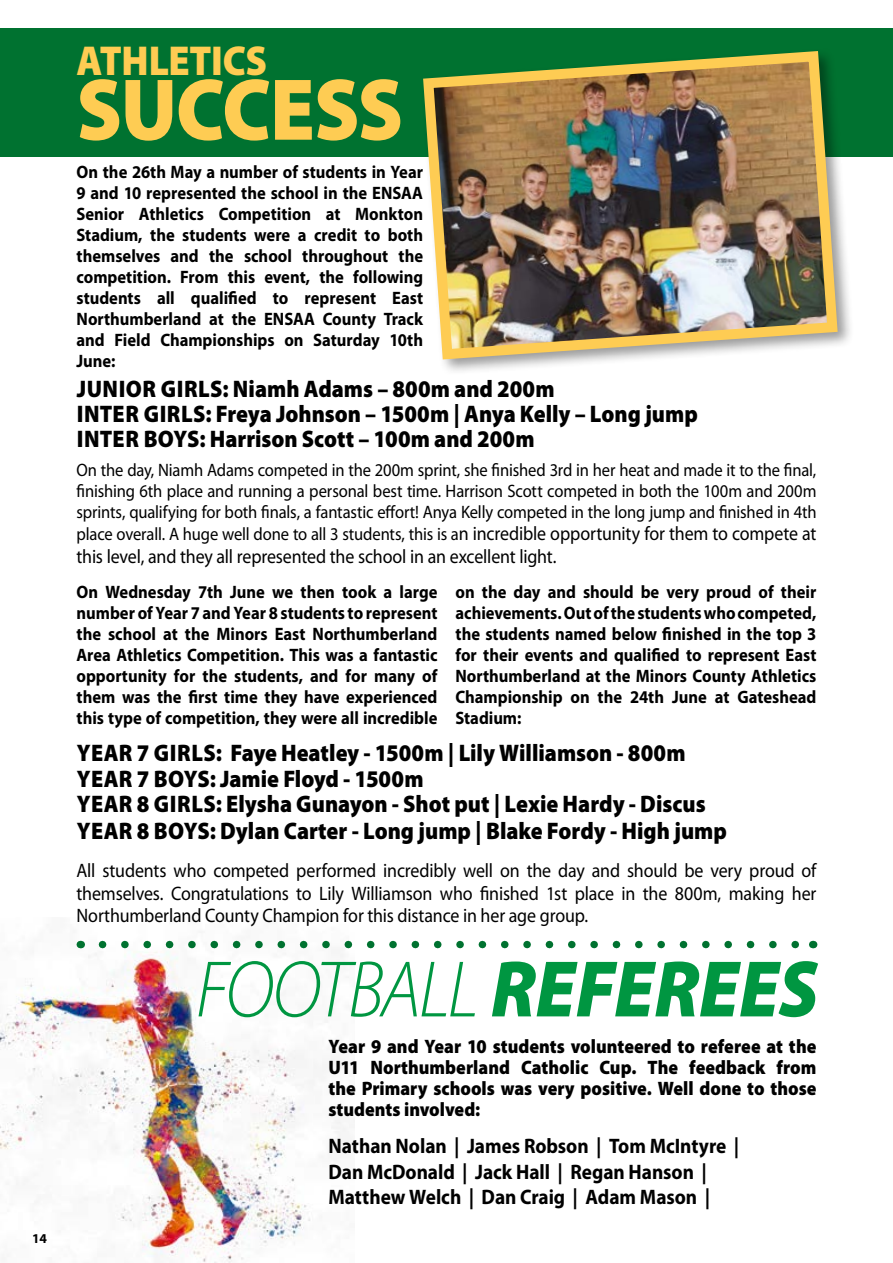
<style>
.page{position:relative;width:893px;height:1263px;background:#fff}
.page>*{position:absolute;margin:0;border:0;box-sizing:border-box;transform-origin:0 0}
.TOC_entries{font:900 88.5px "Myriad Pro";letter-spacing:-.02em;color:#fecc53;scale:.92 1}
.TOC_entries-2{font:italic 300 80.85px "Myriad Pro";letter-spacing:-.03em;color:#009641;scale:.92 1}
.TOC_entries-3{font:900 42px "Myriad Pro";letter-spacing:-.01em;color:#fecc53;scale:.92 1}
.TOC_entries-4{font:900 24px "Myriad Pro";color:#000;scale:.92 1}
.TOC_entries-5{font:700 21px "Myriad Pro";color:#000;scale:.92 1}
.TOC_entries-6{font:19.5px/22.5px "Myriad Pro";letter-spacing:-.01em;color:#000;text-align:justify;scale:.92 1}
.TOC_entries-7{font:900 19.5px/21px "Myriad Pro";color:#000;text-align:justify;scale:.92 1}
.TOC_entries-8{font:700 18px/21px "Myriad Pro";color:#000;text-align:justify;scale:.92 1}
.TOC_entries-9{font:18px/21.5px "Myriad Pro";letter-spacing:-.01em;color:#000;text-align:justify;scale:.92 1}
.t1{font:700 13.5px "Myriad Pro";color:#000}
.s1{font-size:19.5px}
.s2{font-weight:900}
</style>
<div class="page">
<img style="left:0;top:940px;width:350px;height:323px">
<svg style="left:102px;top:941px;width:697px;height:7px"></svg>
<div style="left:0;top:28px;width:893px;height:129px;background:#007230"></div>
<div style="left:419px;top:48px;width:436px;height:328px;background:#000;opacity:.4"></div>
<img style="left:419px;top:48px;width:424px;height:317px">
<p class="t1" style="left:32px;top:1229px;width:16px">14</p>
<p class="TOC_entries-3" style="left:77px;top:37px;width:209px">ATHLETICS</p>
<p class="TOC_entries" style="left:77px;top:60px;width:357px">SUCCESS</p>
<p class="TOC_entries-8" style="left:77px;top:161px;width:378px">On the 26th May a number of students in Year 9 and 10 represented the school in the ENSAA Senior Athletics Competition at Monkton Stadium, the students were a credit to both themselves and the school throughout the competition. From this event, the following students all qualified to represent East Northumberland at the ENSAA County Track and Field Championships on Saturday 10th June:</p>
<p class="TOC_entries-4" style="left:77px;top:375px;width:521px">JUNIOR GIRLS: Niamh Adams – 800m and 200m</p>
<p class="TOC_entries-4" style="left:77px;top:400px;width:677px">INTER GIRLS: Freya Johnson – 1500m | Anya Kelly – Long jump</p>
<p class="TOC_entries-4" style="left:77px;top:426px;width:499px">INTER BOYS: Harrison Scott – 100m and 200m</p>
<p class="TOC_entries-9" style="left:77px;top:458px;width:806px">On the day, Niamh Adams competed in the 200m sprint, she finished 3rd in her heat and made it to the final, finishing 6th place and running a personal best time. Harrison Scott competed in both the 100m and 200m sprints, qualifying for both finals, a fantastic effort! Anya Kelly competed in the long jump and finished in 4th place overall. A huge well done to all 3 students, this is a<span class="s1">n incredible opportunity for them to compete at</span></p>
<p class="TOC_entries-6" style="left:77px;top:544px;width:523px">this level, and they all represented the school in an excellent light.</p>
<p class="TOC_entries-8" style="left:77px;top:581px;width:394px">On Wednesday 7th June we then took a large number of Year 7 and Year 8 students to represent the school at the Minors East Northumberland Area Athletics Competition. This was a fantastic opportunity for the students, and for many of them was the first time they have experienced this type of competition, they were all incredible</p>
<p class="TOC_entries-8" style="left:455px;top:581px;width:394px">on the day and should be very proud of their achievements. Out of the students who competed, the students named below finished in the top 3 for their events and qualified to represent East Northumberland at the Minors County Athletics Championship on the 24th June at Gateshead Stadium:</p>
<p class="TOC_entries-4" style="left:77px;top:740px;width:663px">YEAR 7 GIRLS: Faye Heatley - 1500m | Lily Williamson - 800m</p>
<p class="TOC_entries-4" style="left:77px;top:765px;width:378px">YEAR 7 BOYS: Jamie Floyd - 1500m</p>
<p class="TOC_entries-4" style="left:77px;top:790px;width:685px">YEAR 8 GIRLS: Elysha Gunayon - Shot put | Lexie Hardy - Discus</p>
<p class="TOC_entries-4" style="left:77px;top:817px;width:708px">YEAR 8 BOYS: Dylan Carter - Long jump | Blake Fordy - High jump</p>
<p class="TOC_entries-6" style="left:77px;top:859px;width:806px">All students who competed performed incredibly well on the day and should be very proud of themselves. Congratulations to Lily Williamson who finished 1st place in the 800m, making her Northumberland County Champion for this distance in her age group.</p>
<p class="TOC_entries-2" style="left:196px;top:946px;width:678px">FOOTBALL <span class="s2">REFEREES</span></p>
<p class="TOC_entries-7" style="left:328px;top:1036px;width:532px">Year 9 and Year 10 students volunteered to referee at the U11 Northumberland Catholic Cup. The feedback from the Primary schools was very positive. Well done to those students involved:</p>
<p class="TOC_entries-5" style="left:328px;top:1132px;width:448px">Nathan Nolan | James Robson | Tom McIntyre |</p>
<p class="TOC_entries-5" style="left:328px;top:1158px;width:413px">Dan McDonald | Jack Hall | Regan Hanson |</p>
<p class="TOC_entries-5" style="left:328px;top:1183px;width:416px">Matthew Welch | Dan Craig | Adam Mason |</p>
</div>
